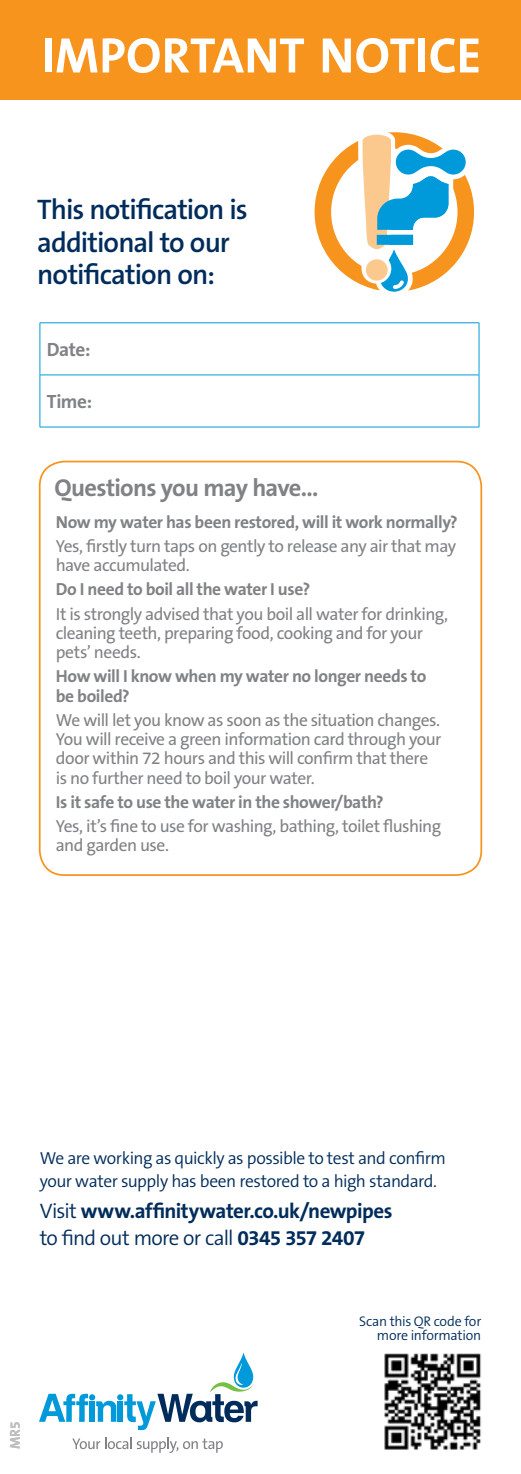
<style>
.page{position:relative;width:521px;height:1474px;background:#fff}
.page>*{position:absolute;margin:0;border:0;box-sizing:border-box;transform-origin:0 0}
.t1{font:700 50.23px "The Sans B7";color:#fff}
.t2{font:600 28.35px/32.4px "The Sans B6";letter-spacing:-.03em;color:#002c5b}
.t3{font:700 24.5px "The Sans B7";letter-spacing:-.03em;color:#808285}
.t4{font:700 21px "The Sans B7";letter-spacing:-.025em;color:#002c5b}
.t5{font:300 21px "The Sans B4";letter-spacing:-.035em;color:#002c5b}
.t6{font:700 19.25px "The Sans B7";letter-spacing:-.025em;color:#808285}
.t7{font:17.5px/19.2px "The Sans B5 Plain";letter-spacing:-.03em;color:#808285}
.t8{font:700 17.5px/19.2px "The Sans B7";letter-spacing:-.025em;color:#808285}
.t9{font:300 17.5px/22.8px "The Sans B4";letter-spacing:-.03em;color:#002c5b}
.t10{font:300 14px/14px "The Sans B4";letter-spacing:-.015em;color:#002c5b;text-align:right}
.t11{font:700 14px "The Sans B7";color:#bcbec0}
.s1{font-family:"The Sans B4";font-weight:300}
.s2{font-family:"The Sans B7";font-weight:700}
</style>
<div class="page">
<svg style="left:41px;top:323px;width:438px;height:104px"></svg>
<hr style="left:40px;top:322px;width:439px;height:1px;background:#009ada">
<hr style="left:40px;top:323px;width:1px;height:52px;background:#009ada">
<hr style="left:479px;top:323px;width:1px;height:52px;background:#009ada">
<hr style="left:40px;top:374px;width:439px;height:1px;background:#009ada">
<hr style="left:40px;top:375px;width:1px;height:52px;background:#009ada">
<hr style="left:479px;top:375px;width:1px;height:52px;background:#009ada">
<hr style="left:40px;top:427px;width:439px;height:1px;background:#009ada">
<svg style="left:39px;top:1352px;width:219px;height:77px"></svg>
<svg style="left:72px;top:1437px;width:151px;height:15px"></svg>
<svg style="left:323px;top:140px;width:143px;height:143px"></svg>
<div style="left:315px;top:132px;width:159px;height:160px;border:17px solid #f7941e;border-radius:50%"></div>
<svg style="left:351px;top:132px;width:119px;height:160px"></svg>
<div style="left:0;top:0;width:521px;height:99px;background:#f7941e"></div>
<img style="left:384px;top:1353px;width:97px;height:96px">
<div style="left:39px;top:460px;width:443px;height:416px;border:2px solid #f7941e;border-radius:25px"></div>
<h1 class="t1" style="left:41px;top:29px;width:441px">IMPORTANT NOTICE</h1>
<h2 class="t2" style="left:37px;top:194px;width:212px">This notification is additional to our notification on:</h2>
<p class="t6" style="left:47px;top:339px;width:45px">Date:</p>
<p class="t6" style="left:47px;top:391px;width:47px">Time:</p>
<h3 class="t3" style="left:55px;top:475px;width:265px">Questions you may have...</h3>
<p class="t8" style="left:56px;top:513px;width:403px">Now my water has been restored, will it work normally?</p>
<p class="t7" style="left:56px;top:537px;width:402px">Yes, firstly turn taps on gently to release any air that may have accumulated.</p>
<p class="t8" style="left:56px;top:580px;width:256px">Do I need to boil all the water I use?</p>
<p class="t7" style="left:56px;top:604px;width:394px">It is strongly advised that you boil all water for drinking, cleaning teeth, preparing food, cooking and for your pets’ needs.</p>
<p class="t8" style="left:56px;top:667px;width:372px">How will I know when my water no longer needs to be boiled?</p>
<p class="t7" style="left:56px;top:711px;width:387px">We will let you know as soon as the situation changes.<br>You will receive a green information card through your door within 72 hours and this will confirm that there is no further need to boil your water.</p>
<p class="t8" style="left:56px;top:793px;width:329px">Is it safe to use the water in the shower/bath?</p>
<p class="t7" style="left:56px;top:817px;width:387px">Yes, it’s fine to use for washing, bathing, toilet flushing and garden use.</p>
<p class="t9" style="left:40px;top:1147px;width:408px">We are working as quickly as possible to test and confirm your water supply has been restored to a high standard.</p>
<p class="t4" style="left:40px;top:1200px;width:354px"><span class="s1">Visit</span> www.affinitywater.co.uk/newpipes</p>
<p class="t5" style="left:40px;top:1226px;width:327px">to find out more or call <span class="s2">0345 357 2407</span></p>
<p class="t10" style="left:359px;top:1314px;width:124px">Scan this QR code for more information</p>
<p class="t11" style="left:8px;top:1449px;width:29px;rotate:-90deg">MR5</p>
</div>
